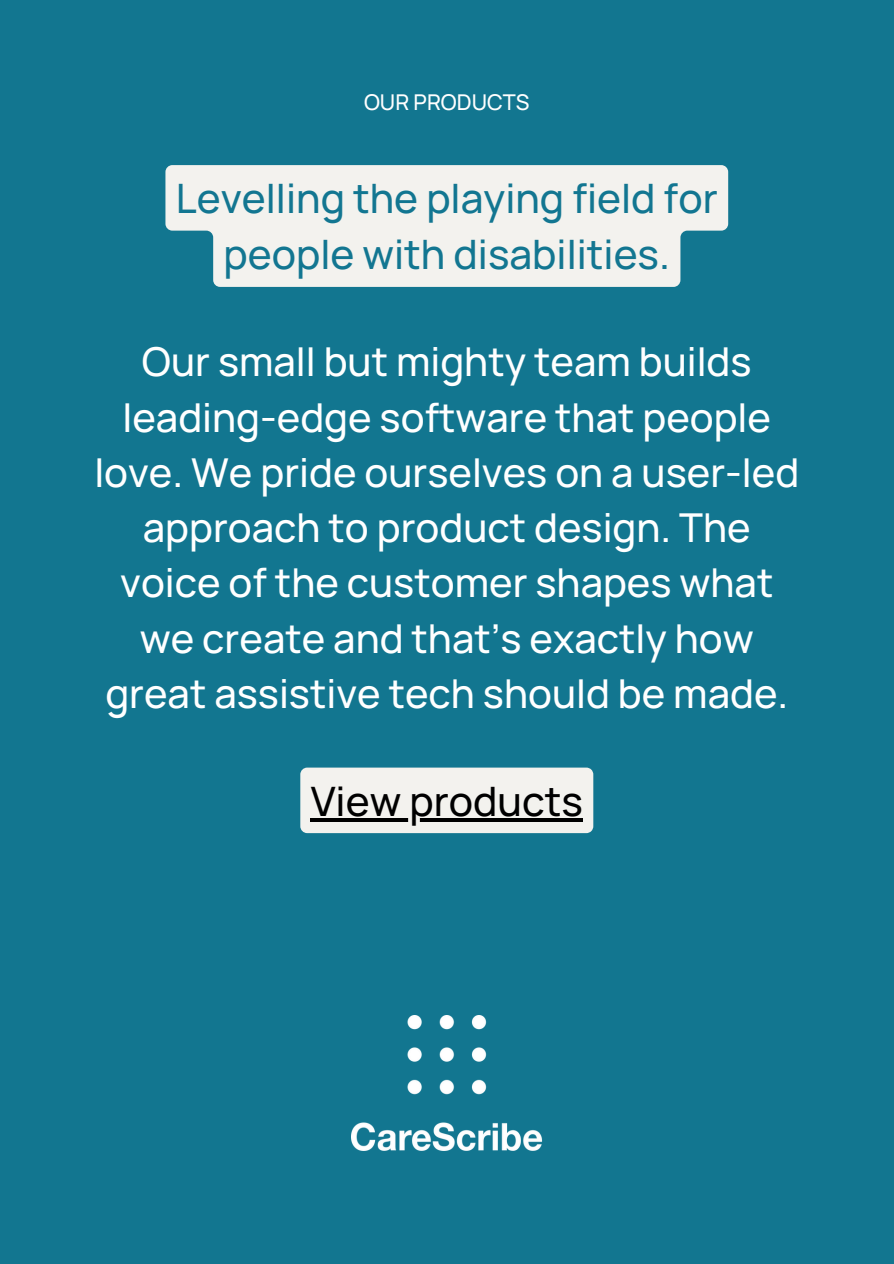
<style>
.page{position:relative;width:894px;height:1264px;background:#fff}
.page>*{position:absolute;margin:0;border:0;box-sizing:border-box;transform-origin:0 0}
.t1{font:500 40.5px/56.2px "Manrope";color:#127691;text-align:center}
.t2{font:500 40.5px "Manrope";color:#000}
.t3{font:500 39.75px/55.2px "Manrope";color:#fff;text-align:center}
.t4{font:500 21.75px "Manrope";color:#fff}
</style>
<div class="page">
<div style="left:0;top:0;width:893px;height:1263px;background:#127690"></div>
<img style="left:351px;top:1015px;width:191px;height:135px">
<svg style="left:165px;top:165px;width:563px;height:122px;background:#e0e7e6"></svg>
<div style="left:300px;top:767px;width:293px;height:66px;background:#f3f2ee"></div>
<svg style="left:310px;top:817px;width:272px;height:4px"></svg>
<p class="t4" style="left:364px;top:85px;width:167px">OUR PRODUCTS</p>
<p class="t1" style="left:176px;top:167px;width:543px">Levelling the playing field for people with disabilities.</p>
<p class="t3" style="left:94px;top:331px;width:706px">Our small but mighty team builds leading-edge software that people love. We pride ourselves on a user-led approach to product design. The voice of the customer shapes what we create and that’s exactly how great assistive tech should be made.</p>
<p class="t2" style="left:310px;top:769px;width:273px">View products</p>
</div>
